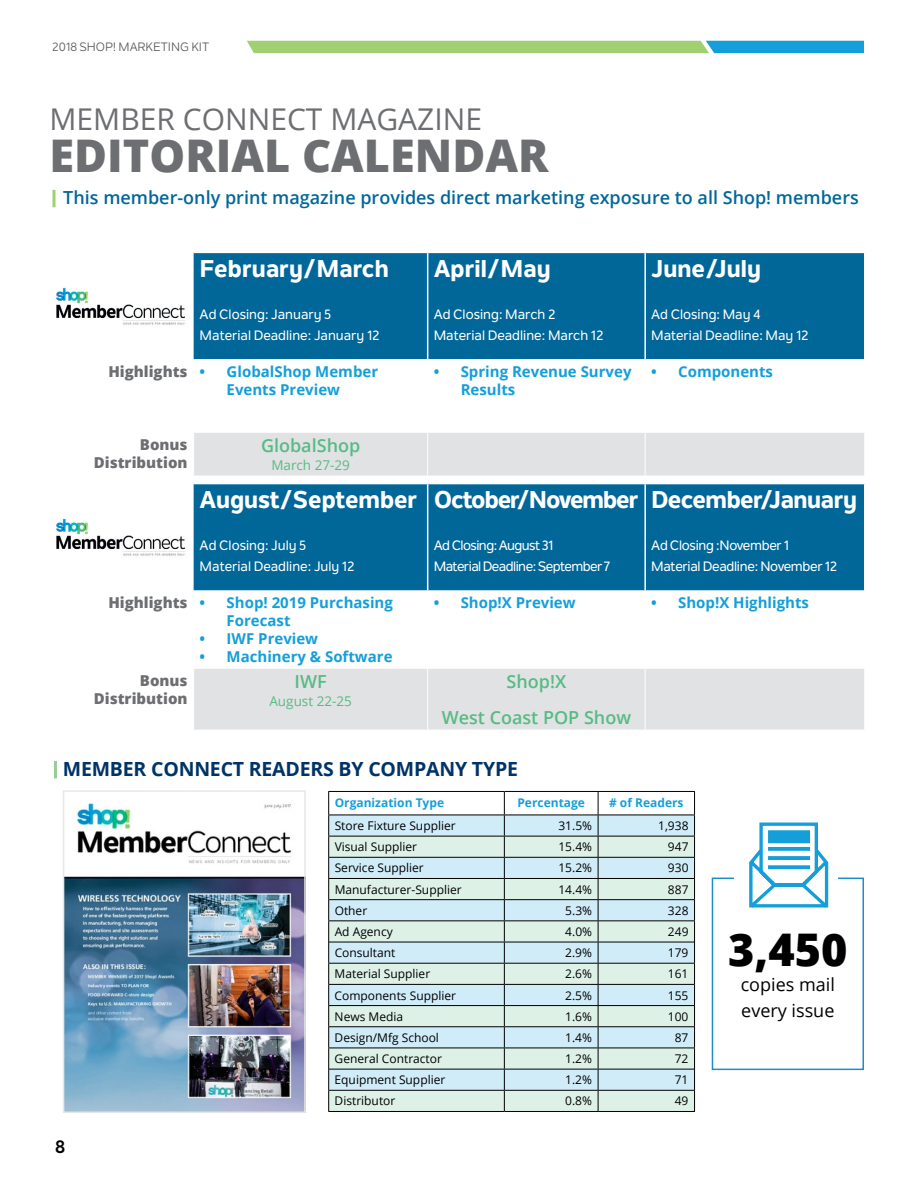
<style>
.page{position:relative;width:918px;height:1188px;background:#fff}
.page>*{position:absolute;margin:0;border:0;box-sizing:border-box;transform-origin:0 0}
.t1{font:800 45px "Open Sans";color:#6d6e71}
.t2{font:800 45px "Open Sans";color:#000}
.t3{font:30px "Open Sans";color:#6d6e71}
.t4{font:800 24px "Nolan Next";letter-spacing:-.005em;color:#fff}
.t5{font:800 24px "Nolan Next";letter-spacing:-.05em;color:#fff}
.t6{font:700 19.5px "Open Sans";letter-spacing:-.01em;color:#036}
.t7{font:600 18px "Open Sans";color:#016799}
.t8{font:600 18px/36px "Open Sans";color:#57bb85;text-align:center}
.t9{font:18px/25.5px "Open Sans";color:#000}
.t10{font:700 18px "Nolan Next";color:#000}
.t11{font:700 15px/18px "Open Sans";color:#149fda}
.t12{font:800 15px/18px "Open Sans";color:#6d6e71;text-align:right}
.t13{font:500 13.5px/21px "Nolan Next";color:#fff}
.t14{font:500 13.5px/21px "Nolan Next";letter-spacing:-.02em;color:#fff}
.t15{font:500 13.5px/21px "Nolan Next";letter-spacing:-.04em;color:#fff}
.t16{font:13.5px "Open Sans";color:#57bb85}
.t17{font:12px "Open Sans";color:#000}
.t18{font:700 12px "Open Sans";color:#149fda}
.t19{font:12px "Nolan Next";color:#58595b}
.s1{font-weight:700;color:#149fda}
</style>
<div class="page">
<hr style="left:328px;top:1111px;width:176px;height:1px;background:#000">
<hr style="left:504px;top:1111px;width:94px;height:1px;background:#000">
<hr style="left:598px;top:1111px;width:97px;height:1px;background:#000">
<svg style="left:328px;top:791px;width:367px;height:320px;background:#cde2e2"></svg>
<hr style="left:598px;top:815px;width:97px;height:1px;background:#000">
<div style="left:712px;top:878px;width:152px;height:192px;border:2px solid #208ccb"></div>
<div style="left:734px;top:793px;width:104px;height:104px;background:#fff"></div>
<svg style="left:749px;top:822px;width:80px;height:86px"></svg>
<div style="left:768px;top:830px;width:42px;height:13px;background:#149fda"></div>
<svg style="left:768px;top:847px;width:42px;height:4px"></svg>
<svg style="left:768px;top:856px;width:42px;height:4px"></svg>
<svg style="left:768px;top:865px;width:42px;height:4px"></svg>
<svg style="left:247px;top:41px;width:617px;height:12px;background:#7fc48d"></svg>
<div style="left:194px;top:253px;width:670px;height:106px;background:#016799"></div>
<div style="left:194px;top:433px;width:670px;height:43px;background:#e1e2e3"></div>
<hr style="left:427px;top:253px;width:1px;height:106px;background:#fff">
<hr style="left:644px;top:253px;width:2px;height:106px;background:#fff">
<hr style="left:427px;top:433px;width:1px;height:43px;background:#fff">
<hr style="left:645px;top:433px;width:1px;height:43px;background:#fff">
<img style="left:56px;top:287px;width:129px;height:38px">
<div style="left:194px;top:484px;width:670px;height:106px;background:#016799"></div>
<div style="left:194px;top:669px;width:670px;height:61px;background:#e1e2e3"></div>
<hr style="left:427px;top:484px;width:1px;height:106px;background:#fff">
<hr style="left:644px;top:484px;width:2px;height:106px;background:#fff">
<hr style="left:427px;top:669px;width:1px;height:61px;background:#fff">
<hr style="left:645px;top:669px;width:1px;height:61px;background:#fff">
<img style="left:56px;top:518px;width:129px;height:38px">
<svg style="left:52px;top:190px;width:4px;height:17px"></svg>
<hr style="left:54px;top:761px;width:3px;height:17px;background:#9c9">
<img style="left:66px;top:802px;width:237px;height:308px">
<div style="left:63px;top:790px;width:243px;height:323px;border:2px solid #e6e7e8"></div>
<p class="t19" style="left:52px;top:40px;width:159px">2018 SHOP! MARKETING KIT</p>
<h2 class="t3" style="left:50px;top:98px;width:434px">MEMBER CONNECT MAGAZINE</h2>
<h1 class="t1" style="left:50px;top:121px;width:501px">EDITORIAL CALENDAR</h1>
<h3 class="t7" style="left:63px;top:185px;width:797px">This member-only print magazine provides direct marketing exposure to all Shop! members</h3>
<h3 class="t4" style="left:200px;top:253px;width:191px">February/March</h3>
<p class="t13" style="left:200px;top:303px;width:182px">Ad Closing: January 5<br>Material Deadline: January 12</p>
<h3 class="t4" style="left:434px;top:253px;width:118px">April/May</h3>
<p class="t13" style="left:434px;top:303px;width:172px">Ad Closing: March 2<br>Material Deadline: March 12</p>
<h3 class="t4" style="left:651px;top:253px;width:111px">June/July</h3>
<p class="t13" style="left:651px;top:303px;width:159px">Ad Closing: May 4<br>Material Deadline: May 12</p>
<p class="t12" style="left:108px;top:362px;width:98px">Highlights <span class="s1">•</span></p>
<p class="t11" style="left:227px;top:362px;width:153px">GlobalShop Member<br>Events Preview</p>
<p class="t11" style="left:461px;top:362px;width:172px;text-indent:-27px">• Spring Revenue Survey<br>Results</p>
<p class="t11" style="left:651px;top:362px;width:123px">• Components</p>
<p class="t12" style="left:94px;top:434px;width:95px">Bonus<br>Distribution</p>
<h3 class="t8" style="left:261px;top:427px;width:101px">GlobalShop</h3>
<p class="t16" style="left:271px;top:456px;width:80px">March 27-29</p>
<h3 class="t4" style="left:200px;top:485px;width:219px">August/September</h3>
<p class="t13" style="left:200px;top:535px;width:157px">Ad Closing: July 5<br>Material Deadline: July 12</p>
<p class="t12" style="left:108px;top:593px;width:98px">Highlights <span class="s1">•</span></p>
<p class="t11" style="left:227px;top:593px;width:168px">Shop! 2019 Purchasing<br>Forecast</p>
<p class="t11" style="left:200px;top:629px;width:120px">• IWF Preview</p>
<p class="t11" style="left:200px;top:647px;width:194px">• Machinery &amp; Software</p>
<p class="t12" style="left:94px;top:671px;width:95px">Bonus<br>Distribution</p>
<h3 class="t8" style="left:295px;top:663px;width:34px">IWF</h3>
<p class="t16" style="left:269px;top:692px;width:84px">August 22-25</p>
<h3 class="t5" style="left:434px;top:485px;width:206px">October/November</h3>
<p class="t15" style="left:434px;top:535px;width:178px">Ad Closing: August 31<br>Material Deadline: September 7</p>
<h3 class="t4" style="left:651px;top:485px;width:207px">December/January</h3>
<p class="t14" style="left:651px;top:535px;width:188px">Ad Closing :November 1<br>Material Deadline: November 12</p>
<p class="t11" style="left:434px;top:593px;width:144px">• Shop!X Preview</p>
<p class="t11" style="left:651px;top:593px;width:159px">• Shop!X Highlights</p>
<h3 class="t8" style="left:442px;top:663px;width:191px">Shop!X<br>West Coast POP Show</h3>
<h3 class="t6" style="left:63px;top:755px;width:457px">MEMBER CONNECT READERS BY COMPANY TYPE</h3>
<h3 class="t10" style="left:55px;top:1136px;width:12px">8</h3>
<p class="t18" style="left:335px;top:794px;width:111px">Organization Type</p>
<p class="t18" style="left:517px;top:794px;width:69px">Percentage</p>
<p class="t18" style="left:609px;top:794px;width:76px"># of Readers</p>
<p class="t17" style="left:335px;top:818px;width:123px">Store Fixture Supplier</p>
<p class="t17" style="left:558px;top:818px;width:35px">31.5%</p>
<p class="t17" style="left:658px;top:818px;width:32px">1,938</p>
<p class="t17" style="left:335px;top:839px;width:84px">Visual Supplier</p>
<p class="t17" style="left:558px;top:839px;width:35px">15.4%</p>
<p class="t17" style="left:668px;top:839px;width:22px">947</p>
<p class="t17" style="left:335px;top:860px;width:91px">Service Supplier</p>
<p class="t17" style="left:558px;top:860px;width:35px">15.2%</p>
<p class="t17" style="left:668px;top:860px;width:22px">930</p>
<p class="t17" style="left:335px;top:881px;width:129px">Manufacturer-Supplier</p>
<p class="t17" style="left:558px;top:881px;width:35px">14.4%</p>
<p class="t17" style="left:668px;top:881px;width:22px">887</p>
<p class="t17" style="left:335px;top:902px;width:34px">Other</p>
<p class="t17" style="left:565px;top:902px;width:28px">5.3%</p>
<p class="t17" style="left:668px;top:902px;width:22px">328</p>
<p class="t17" style="left:335px;top:923px;width:60px">Ad Agency</p>
<p class="t17" style="left:565px;top:923px;width:28px">4.0%</p>
<p class="t17" style="left:668px;top:923px;width:22px">249</p>
<p class="t17" style="left:335px;top:945px;width:62px">Consultant</p>
<p class="t17" style="left:565px;top:945px;width:28px">2.9%</p>
<p class="t17" style="left:668px;top:945px;width:22px">179</p>
<p class="t17" style="left:335px;top:966px;width:97px">Material Supplier</p>
<p class="t17" style="left:565px;top:966px;width:28px">2.6%</p>
<p class="t17" style="left:668px;top:966px;width:22px">161</p>
<p class="t17" style="left:335px;top:987px;width:123px">Components Supplier</p>
<p class="t17" style="left:565px;top:987px;width:28px">2.5%</p>
<p class="t17" style="left:668px;top:987px;width:22px">155</p>
<p class="t17" style="left:335px;top:1008px;width:70px">News Media</p>
<p class="t17" style="left:565px;top:1008px;width:28px">1.6%</p>
<p class="t17" style="left:668px;top:1008px;width:22px">100</p>
<p class="t17" style="left:335px;top:1029px;width:106px">Design/Mfg School</p>
<p class="t17" style="left:565px;top:1029px;width:28px">1.4%</p>
<p class="t17" style="left:675px;top:1029px;width:15px">87</p>
<p class="t17" style="left:335px;top:1051px;width:109px">General Contractor</p>
<p class="t17" style="left:565px;top:1051px;width:28px">1.2%</p>
<p class="t17" style="left:675px;top:1051px;width:15px">72</p>
<p class="t17" style="left:335px;top:1072px;width:112px">Equipment Supplier</p>
<p class="t17" style="left:565px;top:1072px;width:28px">1.2%</p>
<p class="t17" style="left:675px;top:1072px;width:15px">71</p>
<p class="t17" style="left:335px;top:1093px;width:62px">Distributor</p>
<p class="t17" style="left:565px;top:1093px;width:28px">0.8%</p>
<p class="t17" style="left:675px;top:1093px;width:15px">49</p>
<h1 class="t2" style="left:728px;top:915px;width:121px">3,450</h1>
<h3 class="t9" style="left:741px;top:971px;width:96px">copies mail every issue</h3>
</div>
